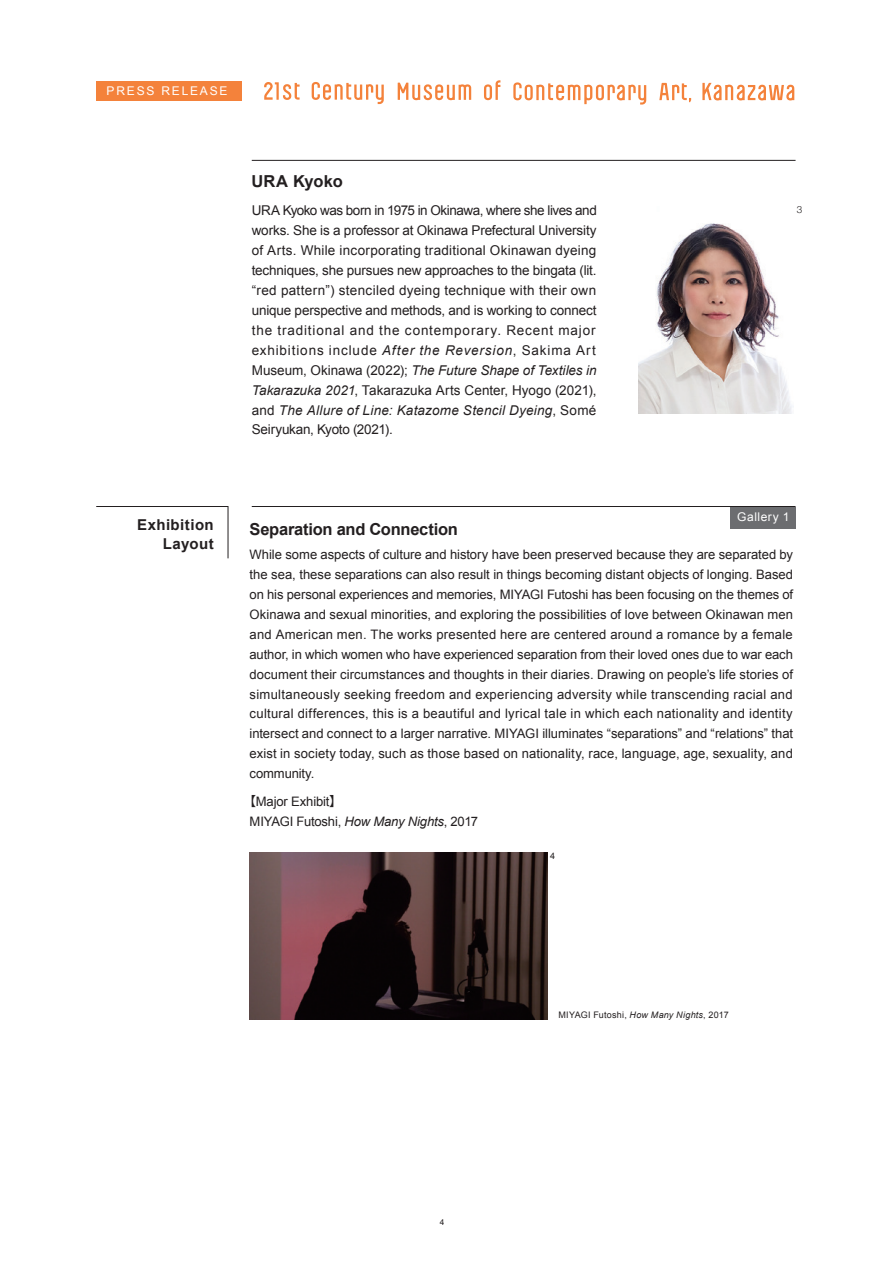
<style>
.page{position:relative;width:893px;height:1263px;background:#fff}
.page>*{position:absolute;margin:0;border:0;box-sizing:border-box;transform-origin:0 0}
.t1{font:700 16.5px "Arial";letter-spacing:-.015em;color:#231f20}
.t2{font:700 15px/19.5px "Arial";letter-spacing:.03em;color:#231f20;text-align:right}
.t3{font:13.5px/20px "Arial";color:#231f20;text-align:justify}
.t4{font:13.05px/20px "Arial";letter-spacing:.005em;color:#231f20;text-align:justify}
.t5{font:13.05px/19.8px "Arial";letter-spacing:-.015em;color:#231f20}
.t6{font:12px "Arial";letter-spacing:.15em;color:#fff}
.t7{font:12px "Arial";letter-spacing:.04em;color:#fff}
.t8{font:300 9.9px "Helvetica Neue";color:#231f20}
.t9{font:9px "Arial";letter-spacing:.03em;color:#231f20}
.t10{font:8.25px "Arial";color:#231f20}
.s1{font-style:italic}
.s2{font-family:"Koz Go Pr 6 N"}
</style>
<div class="page">
<svg style="left:312px;top:82px;width:72px;height:22px"></svg>
<svg style="left:264px;top:82px;width:36px;height:18px"></svg>
<svg style="left:484px;top:80px;width:16px;height:20px"></svg>
<svg style="left:398px;top:83px;width:73px;height:17px"></svg>
<svg style="left:659px;top:83px;width:32px;height:19px"></svg>
<svg style="left:513px;top:82px;width:133px;height:23px"></svg>
<svg style="left:702px;top:83px;width:92px;height:17px"></svg>
<div style="left:96px;top:81px;width:146px;height:19px;background:#f4823b"></div>
<hr style="left:252px;top:160px;width:544px;height:1px;background:#231f20">
<img style="left:638px;top:223px;width:154px;height:191px">
<svg style="left:96px;top:506px;width:132px;height:53px"></svg>
<img style="left:250px;top:852px;width:297px;height:167px">
<hr style="left:252px;top:506px;width:544px;height:1px;background:#231f20">
<div style="left:730px;top:507px;width:65px;height:21px;background:#6c6d70"></div>
<p class="t6" style="left:107px;top:84px;width:122px">PRESS RELEASE</p>
<p class="t1" style="left:251px;top:172px;width:93px">URA Kyoko</p>
<p class="t3" style="left:252px;top:200px;width:347px">URA Kyoko was born in 1975 in Okinawa, where she lives and works. She is a professor at Okinawa Prefectural University of Arts. While incorporating traditional Okinawan dyeing techniques, she pursues new approaches to the bingata (lit. “red pattern”) stenciled dyeing technique with their own unique perspective and methods, and is working to connect the traditional and the contemporary. Recent major exhibitions include <span class="s1">After the Reversion</span>, Sakima Art Museum, Okinawa (2022); <span class="s1">The Future Shape of Textiles in Takarazuka 2021</span>, Takarazuka Arts Center, Hyogo (2021), and <span class="s1">The Allure of Line: Katazome Stencil Dyeing</span>, Somé Seiryukan, Kyoto (2021).</p>
<p class="t8" style="left:797px;top:202px;width:7px">3</p>
<p class="t7" style="left:737px;top:510px;width:54px">Gallery 1</p>
<p class="t2" style="left:137px;top:515px;width:78px">Exhibition<br>Layout</p>
<p class="t1" style="left:250px;top:520px;width:210px">Separation and Connection</p>
<p class="t4" style="left:250px;top:544px;width:545px">While some aspects of culture and history have been preserved because they are separated by the sea, these separations can also result in things becoming distant objects of longing. Based on his personal experiences and memories, MIYAGI Futoshi has been focusing on the themes of Okinawa and sexual minorities, and exploring the possibilities of love between Okinawan men and American men. The works presented here are centered around a romance by a female author, in which women who have experienced separation from their loved ones due to war each document their circumstances and thoughts in their diaries. Drawing on people’s life stories of simultaneously seeking freedom and experiencing adversity while transcending racial and cultural differences, this is a beautiful and lyrical tale in which each nationality and identity intersect and connect to a larger narrative. MIYAGI illuminates “separations” and “relations” that exist in society today, such as those based on nationality, race, language, age, sexuality, and community.</p>
<p class="t5" style="left:250px;top:791px;width:230px;text-indent:-7px"><span class="s2">【</span>Major Exhibit<span class="s2">】<br></span>MIYAGI Futoshi, <span class="s1">How Many Nights</span>, 2017</p>
<p class="t9" style="left:550px;top:851px;width:7px">4</p>
<p class="t10" style="left:440px;top:1217px;width:6px">4</p>
<p class="t9" style="left:558px;top:1009px;width:172px">MIYAGI Futoshi, <span class="s1">How Many Nights</span>, 2017</p>
</div>
